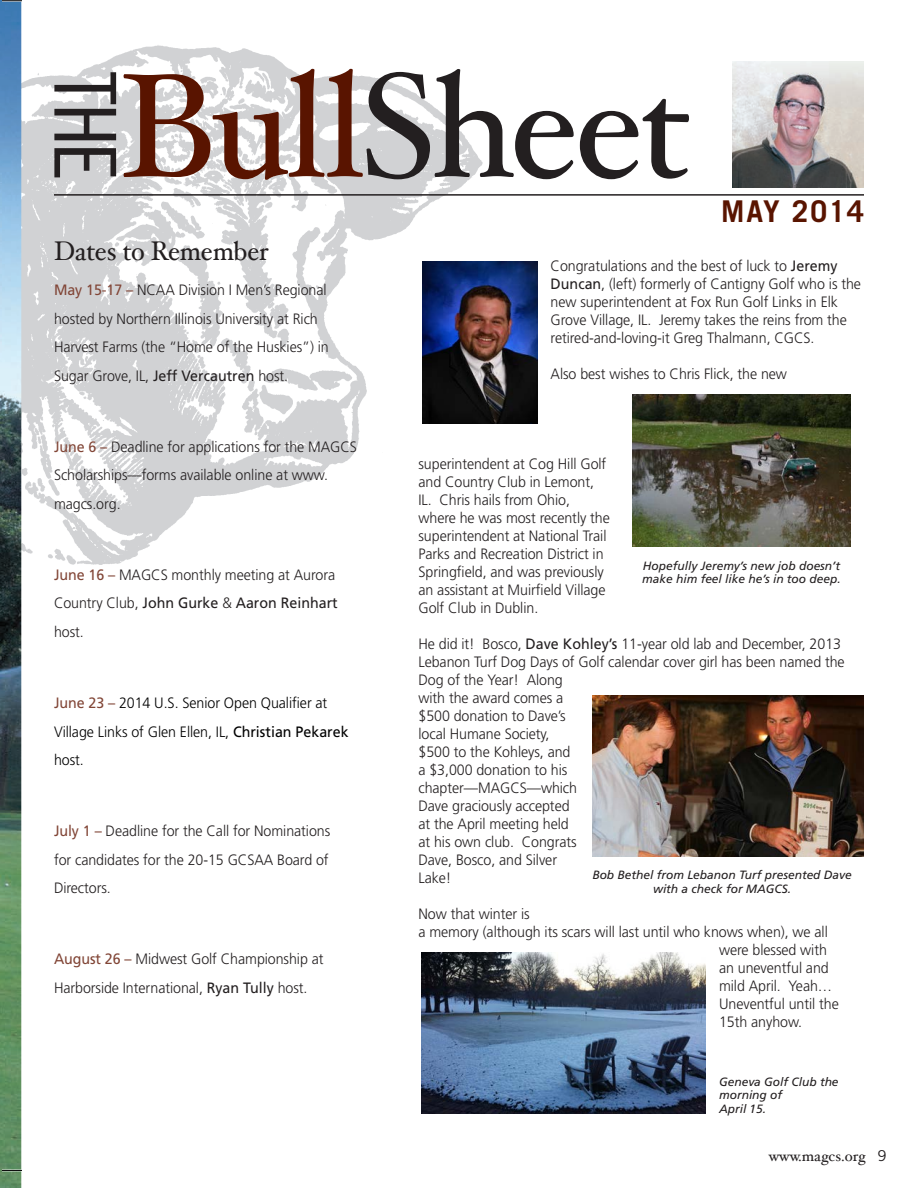
<style>
.page{position:relative;width:918px;height:1188px;background:#fff}
.page>*{position:absolute;margin:0;border:0;box-sizing:border-box;transform-origin:0 0}
.t1{font:147.9px "Hoefler Text";letter-spacing:-.02em;color:#231f20}
.t2{font:85.5px "Trade Gothic LT Std Cn 18";color:#231f20}
.t3{font:700 30px "Trade Gothic LT Std";letter-spacing:.06em;color:#591400}
.t4{font:27px "Hoefler Text";letter-spacing:-.01em;color:#231f20;scale:.95 1}
.t5{font:300 15px/18px "Frutiger";letter-spacing:-.005em;color:#231f20;scale:.95 1}
.t6{font:300 15px/28.7px "Frutiger";letter-spacing:-.005em;color:#000;scale:.95 1}
.t7{font:15px "Hoefler Text";color:#231f20}
.t8{font:italic 12px/13.5px "Frutiger";color:#231f20}
.s1{color:#591400}
.s2{font-weight:400;color:#814536}
.s3{font-weight:400}
.s4{font-family:"Trade Gothic LT Std"}
</style>
<div class="page">
<img style="left:21px;top:27px;width:491px;height:567px">
<hr style="left:54px;top:194px;width:810px;height:2px;background:#231f20">
<img style="left:732px;top:62px;width:131px;height:126px">
<img style="left:422px;top:262px;width:115px;height:161px">
<img style="left:633px;top:395px;width:217px;height:151px">
<img style="left:592px;top:696px;width:272px;height:161px">
<img style="left:421px;top:953px;width:285px;height:161px">
<img style="left:0;top:2px;width:21px;height:1186px">
<svg style="left:0;top:1170px;width:21px;height:1px"></svg>
<svg style="left:0;top:0;width:21px;height:2px"></svg>
<img style="left:0;top:171px;width:1px;height:186px">
<h1 class="t1" style="left:119px;top:39px;width:575px"><span class="s1">Bull</span>Sheet</h1>
<h2 class="t2" style="left:136px;top:72px;width:110px;rotate:90deg">THE</h2>
<h3 class="t3" style="left:721px;top:193px;width:144px">MAY 2014</h3>
<h3 class="t4" style="left:54px;top:235px;width:228px">Dates to Remember</h3>
<p class="t5" style="left:54px;top:276px;width:291px;line-height:28.7px"><span class="s2">May 15-17 –</span> NCAA Division I Men’s Regional hosted by Northern Illinois University at Rich Harvest Farms (the “Home of the Huskies”) in Sugar Grove, IL, <span class="s3">Jeff Vercautren</span> host.</p>
<p class="t5" style="left:54px;top:433px;width:321px;line-height:28.7px"><span class="s2">June 6 –</span> Deadline for applications for the MAGCS<br>Scholarships—forms available online at www. magcs.org.</p>
<p class="t5" style="left:54px;top:561px;width:300px;line-height:28.7px"><span class="s2">June 16 –</span> MAGCS monthly meeting at Aurora<br>Country Club, <span class="s3">John Gurke</span> &amp; <span class="s3">Aaron Reinhart </span>host.</p>
<p class="t6" style="left:54px;top:689px;width:312px"><span class="s2">June 23 –</span> 2014 U.S. Senior Open Qualifier at<br>Village Links of Glen Ellen, IL, <span class="s3">Christian Pekarek </span>host.</p>
<p class="t5" style="left:54px;top:817px;width:292px;line-height:28.7px;text-align:justify"><span class="s2">July 1 –</span> Deadline for the Call for Nominations for candidates for the 20-15 GCSAA Board of Directors.</p>
<p class="t5" style="left:54px;top:945px;width:285px;line-height:28.7px"><span class="s2">August 26 –</span> Midwest Golf Championship at<br>Harborside International, <span class="s3">Ryan Tully</span> host.</p>
<p class="t5" style="left:551px;top:257px;width:328px">Congratulations and the best of luck to <span class="s3">Jeremy Duncan</span>, (left) formerly of Cantigny Golf who is the new superintendent at Fox Run Golf Links in Elk Grove Village, IL. Jeremy takes the reins from the retired-and-loving-it Greg Thalmann, CGCS.</p>
<p class="t5" style="left:551px;top:365px;width:250px">Also best wishes to Chris Flick, the new</p>
<p class="t5" style="left:418px;top:455px;width:203px">superintendent at Cog Hill Golf and Country Club in Lemont,<br>IL. Chris hails from Ohio, where he was most recently the superintendent at National Trail<br>Parks and Recreation District in<br>Springfield, and was previously an assistant at Muirfield Village<br>Golf Club in Dublin.</p>
<p class="t5" style="left:418px;top:635px;width:450px">He did it! Bosco, <span class="s3">Dave Kohley’s</span> 11-year old lab and December, 2013<br>Lebanon Turf Dog Days of Golf calendar cover girl has been named the<br>Dog of the Year! Along<br>with the award comes a<br>$500 donation to Dave’s<br>local Humane Society,<br>$500 to the Kohleys, and<br>a $3,000 donation to his<br>chapter—MAGCS—which<br>Dave graciously accepted<br>at the April meeting held<br>at his own club. Congrats<br>Dave, Bosco, and Silver<br>Lake!</p>
<p class="t5" style="left:418px;top:905px;width:119px">Now that winter is</p>
<p class="t5" style="left:418px;top:923px;width:432px">a memory (although its scars will last until who knows when), we all</p>
<p class="t5" style="left:719px;top:941px;width:115px">were blessed with</p>
<p class="t5" style="left:719px;top:959px;width:117px">an uneventful and</p>
<p class="t5" style="left:719px;top:977px;width:121px">mild April. Yeah…</p>
<p class="t5" style="left:719px;top:995px;width:128px">Uneventful until the</p>
<p class="t5" style="left:719px;top:1013px;width:89px">15th anyhow.</p>
<p class="t8" style="left:642px;top:559px;width:200px">Hopefully Jeremy’s new job doesn’t make him feel like he’s in too deep.</p>
<p class="t8" style="left:592px;top:869px;width:261px;text-align:center">Bob Bethel from Lebanon Turf presented Dave with a check for MAGCS.</p>
<p class="t8" style="left:719px;top:1075px;width:121px">Geneva Golf Club the morning of<br>April 15.</p>
<p class="t7" style="left:769px;top:1147px;width:119px">www.magcs.org <span class="s4">9</span></p>
</div>
